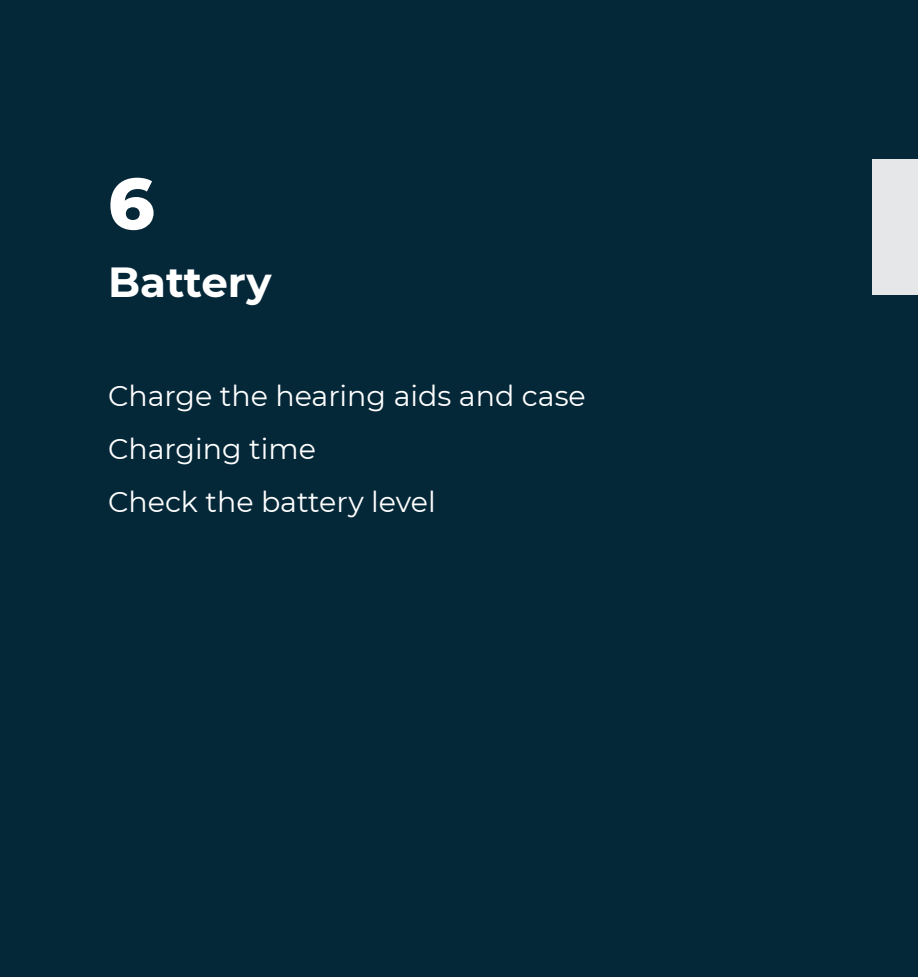
<style>
.page{position:relative;width:918px;height:977px;background:#fff}
.page>*{position:absolute;margin:0;border:0;box-sizing:border-box;transform-origin:0 0}
.t1{font:800 72px "Montserrat";color:#fff}
.t2{font:700 42px "Montserrat";color:#fff}
.t3{font:28.5px/53.4px "Montserrat";color:#fff}
</style>
<div class="page">
<div style="left:0;top:0;width:918px;height:976px;background:#052839"></div>
<div style="left:873px;top:159px;width:45px;height:135px;background:#e6e7e9"></div>
<h1 class="t1" style="left:108px;top:151px;width:48px">6</h1>
<h2 class="t2" style="left:108px;top:251px;width:165px">Battery</h2>
<p class="t3" style="left:108px;top:368px;width:479px">Charge the hearing aids and case<br>Charging time<br>Check the battery level</p>
</div>
